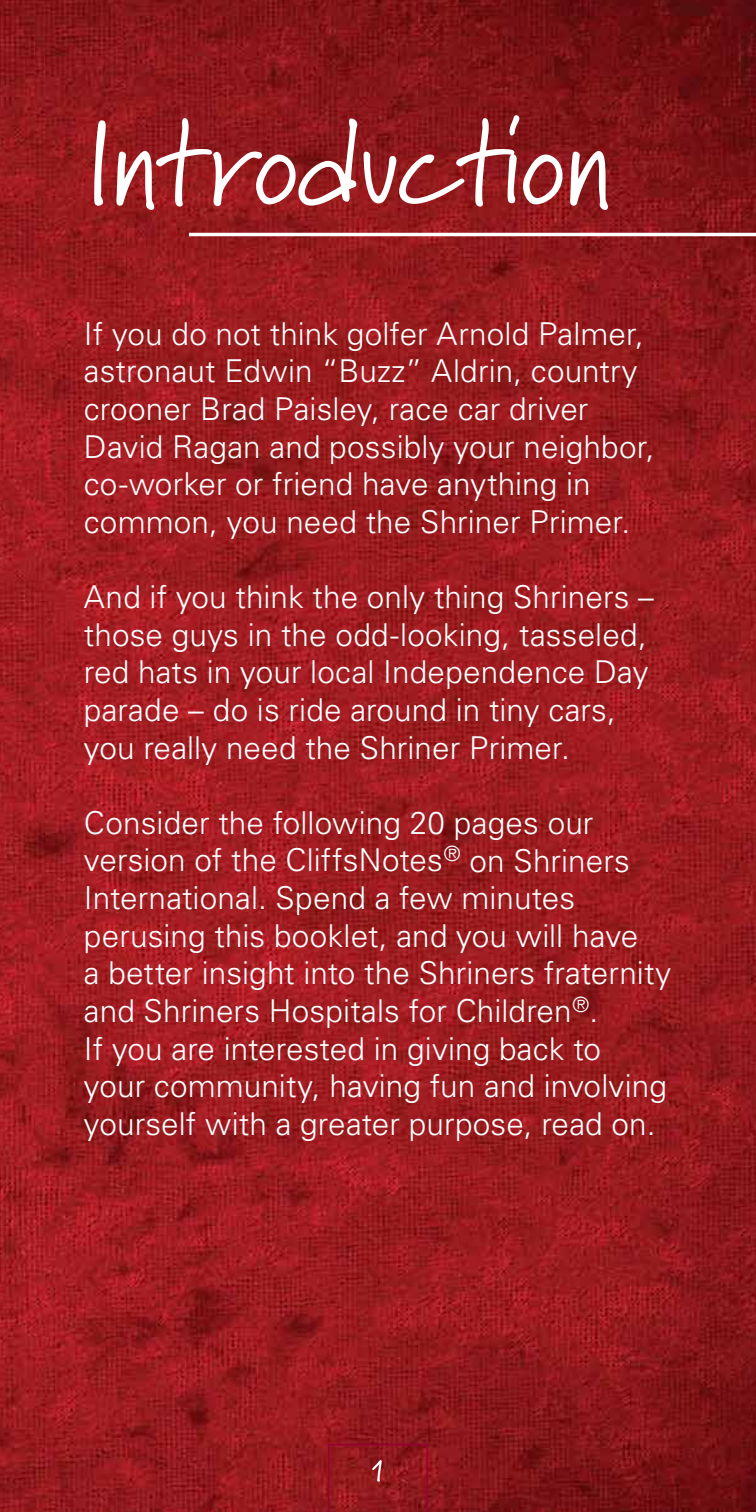
<style>
.page{position:relative;width:756px;height:1512px;background:#fff}
.page>*{position:absolute;margin:0;border:0;box-sizing:border-box;transform-origin:0 0}
.t1{font:121.45px "Marydale";letter-spacing:-.01em;color:#fff}
.t2{font:300 31.5px/37.4px "Univers";letter-spacing:.005em;color:#fff}
.t3{font:31.5px "Marydale";color:#fff}
</style>
<div class="page">
<img style="left:0;top:0;width:756px;height:1512px">
<svg style="left:328px;top:1444px;width:100px;height:68px;background:#91181e"></svg>
<hr style="left:189px;top:233px;width:567px;height:3px;background:#fff">
<h1 class="t1" style="left:84px;top:91px;width:529px">Introduction</h1>
<p class="t2" style="left:84px;top:315px;width:572px">If you do not think golfer Arnold Palmer, astronaut Edwin “Buzz” Aldrin, country crooner Brad Paisley, race car driver David Ragan and possibly your neighbor, co-worker or friend have anything in common, you need the Shriner Primer.</p>
<p class="t2" style="left:84px;top:578px;width:572px">And if you think the only thing Shriners – those guys in the odd-looking, tasseled, red hats in your local Independence Day parade – do is ride around in tiny cars, you really need the Shriner Primer.</p>
<p class="t2" style="left:84px;top:804px;width:589px">Consider the following 20 pages our version of the CliffsNotes<sup>®</sup> on Shriners International. Spend a few minutes perusing this booklet, and you will have<br>a better insight into the Shriners fraternity and Shriners Hospitals for Children<sup>®</sup>.<br>If you are interested in giving back to<br>your community, having fun and involving yourself with a greater purpose, read on.</p>
<p class="t3" style="left:372px;top:1452px;width:14px">1</p>
</div>
